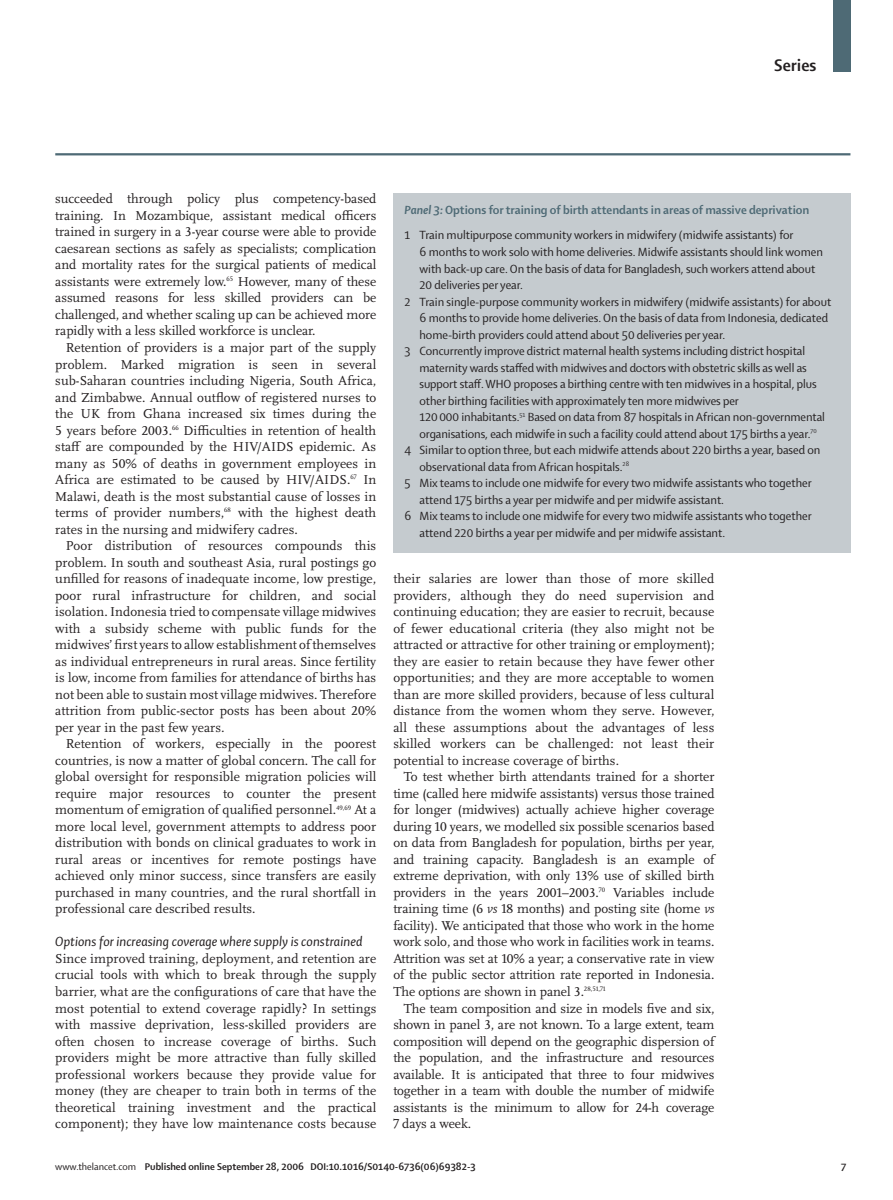
<style>
.page{position:relative;width:893px;height:1200px;background:#fff}
.page>*{position:absolute;margin:0;border:0;box-sizing:border-box;transform-origin:0 0}
.t1{font:700 18px "Shaker 2 Lancet";color:#231f20}
.t2{font:italic 14.25px "Shaker 2 Lancet";letter-spacing:.01em;color:#231f20}
.t3{font:13.5px/16.5px "Scala Lancet Pro";letter-spacing:.005em;color:#231f20;text-align:justify}
.t4{font:12.75px/25px "Shaker 2 Lancet";color:#231f20}
.t5{font:700 10.5px "Shaker 2 Lancet";color:#231f20}
.s1{font-style:italic}
.s2{font-weight:700;font-style:italic;color:#4e6a75}
.s3{font-weight:700;color:#4e6a75}
.s4{font-weight:400}
</style>
<div class="page">
<div style="left:833px;top:0;width:17px;height:71px;background:#4e6a75"></div>
<hr style="left:55px;top:153px;width:795px;height:2px;background:#4e6a75">
<div style="left:393px;top:193px;width:457px;height:360px;background:#c5cbcf"></div>
<h1 class="t1" style="left:774px;top:58px;width:44px">Series</h1>
<p class="t3" style="left:55px;top:192px;width:323px">succeeded through policy plus competency-based training. In Mozambique, assistant medical officers trained in surgery in a 3-year course were able to provide caesarean sections as safely as specialists; complication and mortality rates for the surgical patients of medical assistants were extremely low.<sup>65</sup> However, many of these assumed reasons for less skilled providers can be challenged, and whether scaling up can be achieved more rapidly with a less skilled workforce is unclear.</p>
<p class="t3" style="left:55px;top:340px;width:322px;text-indent:11px">Retention of providers is a major part of the supply problem. Marked migration is seen in several sub-Saharan countries including Nigeria, South Africa, and Zimbabwe. Annual outflow of registered nurses to the UK from Ghana increased six times during the 5 years before 2003.<sup>66</sup> Difficulties in retention of health staff are compounded by the HIV/AIDS epidemic. As many as 50% of deaths in government employees in Africa are estimated to be caused by HIV/AIDS.<sup>67</sup> In Malawi, death is the most substantial cause of losses in terms of provider numbers,<sup>68</sup> with the highest death rates in the nursing and midwifery cadres.</p>
<p class="t3" style="left:55px;top:538px;width:322px;text-indent:11px">Poor distribution of resources compounds this problem. In south and southeast Asia, rural postings go unfilled for reasons of inadequate income, low prestige, poor rural infrastructure for children, and social isolation. Indonesia tried to compensate village midwives with a subsidy scheme with public funds for the midwives’ first years to allow establishment of themselves as individual entrepreneurs in rural areas. Since fertility is low, income from families for attendance of births has not been able to sustain most village midwives. Therefore attrition from public-sector posts has been about 20% per year in the past few years<span class="s1">.</span></p>
<p class="t3" style="left:55px;top:736px;width:323px;text-indent:11px">Retention of workers, especially in the poorest countries, is now a matter of global concern. The call for global oversight for responsible migration policies will require major resources to counter the present momentum of emigration of qualified personnel.<sup>49,69</sup> At a more local level, government attempts to address poor distribution with bonds on clinical graduates to work in rural areas or incentives for remote postings have achieved only minor success, since transfers are easily purchased in many countries, and the rural shortfall in professional care described results.</p>
<p class="t2" style="left:55px;top:936px;width:309px">Options for increasing coverage where supply is constrained</p>
<p class="t3" style="left:55px;top:951px;width:323px">Since improved training, deployment, and retention are crucial tools with which to break through the supply barrier, what are the configurations of care that have the most potential to extend coverage rapidly? In settings with massive deprivation, less-skilled providers are often chosen to increase coverage of births. Such providers might be more attractive than fully skilled professional workers because they provide value for money (they are cheaper to train both in terms of the theoretical training investment and the practical component); they have low maintenance costs because</p>
<p class="t4" style="left:405px;top:199px;width:406px"><span class="s2">Panel 3:</span> <span class="s3">Options for training of birth attendants in areas of massive deprivation<br></span>1 Train multipurpose community workers in midwifery (midwife assistants) for</p>
<p class="t4" style="left:419px;top:240px;width:405px">6 months to work solo with home deliveries. Midwife assistants should link women</p>
<p class="t4" style="left:419px;top:257px;width:397px">with back-up care. On the basis of data for Bangladesh, such workers attend about</p>
<p class="t4" style="left:419px;top:273px;width:105px">20 deliveries per year.</p>
<p class="t4" style="left:405px;top:290px;width:428px">2 Train single-purpose community workers in midwifery (midwife assistants) for about</p>
<p class="t4" style="left:419px;top:306px;width:410px">6 months to provide home deliveries. On the basis of data from Indonesia, dedicated</p>
<p class="t4" style="left:419px;top:323px;width:307px">home-birth providers could attend about 50 deliveries per year.</p>
<p class="t4" style="left:405px;top:339px;width:402px">3 Concurrently improve district maternal health systems including district hospital</p>
<p class="t4" style="left:419px;top:356px;width:389px">maternity wards staffed with midwives and doctors with obstetric skills as well as</p>
<p class="t4" style="left:419px;top:372px;width:399px">support staff. WHO proposes a birthing centre with ten midwives in a hospital, plus</p>
<p class="t4" style="left:419px;top:389px;width:321px">other birthing facilities with approximately ten more midwives per</p>
<p class="t4" style="left:419px;top:405px;width:407px">120 000 inhabitants.<sup>51</sup> Based on data from 87 hospitals in African non-governmental</p>
<p class="t4" style="left:419px;top:422px;width:399px">organisations, each midwife in such a facility could attend about 175 births a year.<sup>70</sup></p>
<p class="t4" style="left:405px;top:438px;width:417px">4 Similar to option three, but each midwife attends about 220 births a year, based on</p>
<p class="t4" style="left:419px;top:455px;width:211px">observational data from African hospitals.<sup>28</sup></p>
<p class="t4" style="left:405px;top:471px;width:408px">5 Mix teams to include one midwife for every two midwife assistants who together</p>
<p class="t4" style="left:419px;top:488px;width:306px">attend 175 births a year per midwife and per midwife assistant.</p>
<p class="t4" style="left:405px;top:504px;width:408px">6 Mix teams to include one midwife for every two midwife assistants who together</p>
<p class="t4" style="left:419px;top:521px;width:307px">attend 220 births a year per midwife and per midwife assistant.</p>
<p class="t3" style="left:393px;top:571px;width:323px">their salaries are lower than those of more skilled providers, although they do need supervision and continuing education; they are easier to recruit, because of fewer educational criteria (they also might not be attracted or attractive for other training or employment); they are easier to retain because they have fewer other opportunities; and they are more acceptable to women than are more skilled providers, because of less cultural distance from the women whom they serve. However, all these assumptions about the advantages of less skilled workers can be challenged: not least their potential to increase coverage of births.</p>
<p class="t3" style="left:393px;top:769px;width:323px;text-indent:11px">To test whether birth attendants trained for a shorter time (called here midwife assistants) versus those trained for longer (midwives) actually achieve higher coverage during 10 years, we modelled six possible scenarios based on data from Bangladesh for population, births per year, and training capacity. Bangladesh is an example of extreme deprivation, with only 13% use of skilled birth providers in the years 2001–2003.<sup>70</sup> Variables include training time (6 <span class="s1">vs</span> 18 months) and posting site (home <span class="s1">vs </span>facility). We anticipated that those who work in the home work solo, and those who work in facilities work in teams.<br>Attrition was set at 10% a year; a conservative rate in view of the public sector attrition rate reported in Indonesia.<br>The options are shown in panel 3.<sup>28,51,71</sup></p>
<p class="t3" style="left:393px;top:1000px;width:323px;text-indent:11px">The team composition and size in models five and six, shown in panel 3, are not known. To a large extent, team composition will depend on the geographic dispersion of the population, and the infrastructure and resources available. It is anticipated that three to four midwives together in a team with double the number of midwife assistants is the minimum to allow for 24-h coverage 7 days a week.</p>
<p class="t5" style="left:55px;top:1162px;width:422px"><span class="s4">www.thelancet.com</span> Published online September 28, 2006 DOI:10.1016/S0140-6736(06)69382-3</p>
<p class="t5" style="left:841px;top:1162px;width:7px">7</p>
</div>
